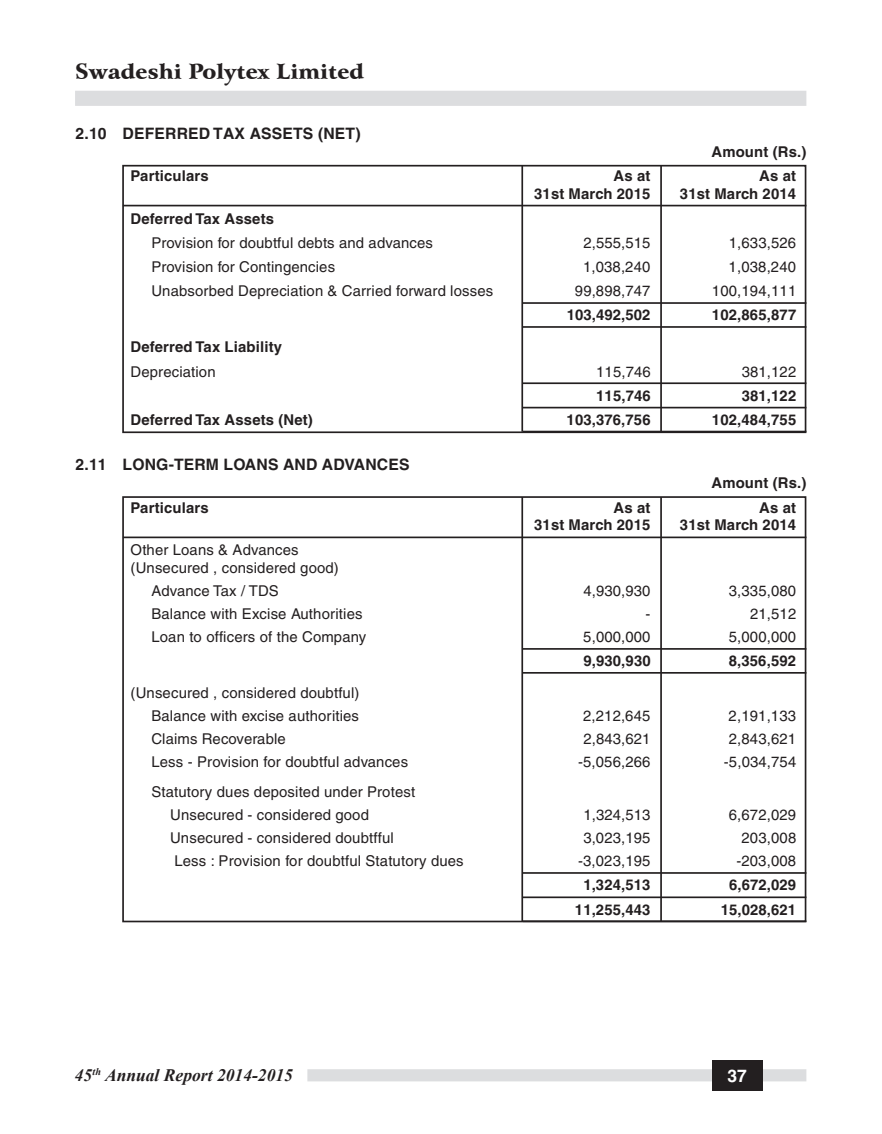
<style>
.page{position:relative;width:882px;height:1134px;background:#fff}
.page>*{position:absolute;margin:0;border:0;box-sizing:border-box;transform-origin:0 0}
.t1{font:21px "Arrus Blk BT";color:#231f20}
.t2{font:italic 700 17.5px "Times New Roman";color:#231f20}
.t3{font:700 17.5px "Helvetica";color:#fff}
.t4{font:700 15.75px "Helvetica";letter-spacing:.01em;color:#231f20}
.t5{font:14.88px/17.8px "Helvetica";letter-spacing:.01em;color:#231f20}
.t6{font:700 14.88px "Helvetica";letter-spacing:.01em;color:#231f20}
</style>
<div class="page">
<div style="left:75px;top:91px;width:731px;height:15px;background:#dcdddf"></div>
<div style="left:307px;top:1069px;width:499px;height:12px;background:#dcdddf"></div>
<div style="left:713px;top:1060px;width:50px;height:30px;background:#231f20"></div>
<hr style="left:123px;top:205px;width:683px;height:1px;background:#231f20">
<hr style="left:523px;top:302px;width:283px;height:2px;background:#231f20">
<hr style="left:523px;top:326px;width:283px;height:2px;background:#231f20">
<hr style="left:523px;top:382px;width:283px;height:2px;background:#231f20">
<hr style="left:523px;top:407px;width:283px;height:1px;background:#231f20">
<hr style="left:123px;top:537px;width:683px;height:1px;background:#231f20">
<hr style="left:523px;top:648px;width:283px;height:2px;background:#231f20">
<hr style="left:523px;top:672px;width:283px;height:2px;background:#231f20">
<hr style="left:523px;top:872px;width:283px;height:2px;background:#231f20">
<hr style="left:523px;top:896px;width:283px;height:2px;background:#231f20">
<hr style="left:660px;top:165px;width:2px;height:268px;background:#231f20">
<div style="left:122px;top:165px;width:684px;height:268px;border:2px solid #231f20"></div>
<hr style="left:521px;top:165px;width:2px;height:267px;background:#231f20">
<hr style="left:660px;top:497px;width:2px;height:425px;background:#231f20">
<div style="left:122px;top:496px;width:684px;height:426px;border:2px solid #231f20"></div>
<hr style="left:521px;top:497px;width:2px;height:425px;background:#231f20">
<h1 class="t1" style="left:75px;top:58px;width:290px">Swadeshi Polytex Limited</h1>
<p class="t4" style="left:76px;top:127px;width:286px">2.10 DEFERRED TAX ASSETS (NET)</p>
<p class="t6" style="left:711px;top:146px;width:96px">Amount (Rs.)</p>
<p class="t6" style="left:131px;top:170px;width:80px">Particulars</p>
<p class="t6" style="left:614px;top:170px;width:38px">As at</p>
<p class="t6" style="left:759px;top:170px;width:38px">As at</p>
<p class="t6" style="left:534px;top:188px;width:118px">31st March 2015</p>
<p class="t6" style="left:680px;top:188px;width:118px">31st March 2014</p>
<p class="t6" style="left:131px;top:213px;width:145px">Deferred Tax Assets</p>
<p class="t5" style="left:151px;top:235px;width:283px">Provision for doubtful debts and advances</p>
<p class="t5" style="left:583px;top:235px;width:69px">2,555,515</p>
<p class="t5" style="left:729px;top:235px;width:69px">1,633,526</p>
<p class="t5" style="left:151px;top:259px;width:185px">Provision for Contingencies</p>
<p class="t5" style="left:583px;top:259px;width:69px">1,038,240</p>
<p class="t5" style="left:729px;top:259px;width:69px">1,038,240</p>
<p class="t5" style="left:151px;top:283px;width:343px">Unabsorbed Depreciation &amp; Carried forward losses</p>
<p class="t5" style="left:575px;top:283px;width:77px">99,898,747</p>
<p class="t5" style="left:712px;top:283px;width:86px">100,194,111</p>
<p class="t6" style="left:567px;top:310px;width:85px">103,492,502</p>
<p class="t6" style="left:712px;top:310px;width:86px">102,865,877</p>
<p class="t6" style="left:131px;top:342px;width:153px">Deferred Tax Liability</p>
<p class="t5" style="left:131px;top:364px;width:87px">Depreciation</p>
<p class="t5" style="left:596px;top:364px;width:56px">115,746</p>
<p class="t5" style="left:742px;top:364px;width:56px">381,122</p>
<p class="t6" style="left:596px;top:390px;width:56px">115,746</p>
<p class="t6" style="left:742px;top:390px;width:56px">381,122</p>
<p class="t6" style="left:131px;top:414px;width:184px">Deferred Tax Assets (Net)</p>
<p class="t6" style="left:567px;top:414px;width:85px">103,376,756</p>
<p class="t6" style="left:712px;top:414px;width:86px">102,484,755</p>
<p class="t4" style="left:76px;top:459px;width:335px">2.11 LONG-TERM LOANS AND ADVANCES</p>
<p class="t6" style="left:711px;top:478px;width:96px">Amount (Rs.)</p>
<p class="t6" style="left:131px;top:502px;width:80px">Particulars</p>
<p class="t6" style="left:614px;top:502px;width:38px">As at</p>
<p class="t6" style="left:759px;top:502px;width:38px">As at</p>
<p class="t6" style="left:534px;top:520px;width:118px">31st March 2015</p>
<p class="t6" style="left:680px;top:520px;width:118px">31st March 2014</p>
<p class="t5" style="left:131px;top:543px;width:210px">Other Loans &amp; Advances (Unsecured , considered good)</p>
<p class="t5" style="left:151px;top:583px;width:129px">Advance Tax / TDS</p>
<p class="t5" style="left:583px;top:583px;width:69px">4,930,930</p>
<p class="t5" style="left:729px;top:583px;width:69px">3,335,080</p>
<p class="t5" style="left:151px;top:606px;width:213px">Balance with Excise Authorities</p>
<p class="t5" style="left:645px;top:606px;width:6px">-</p>
<p class="t5" style="left:750px;top:606px;width:48px">21,512</p>
<p class="t5" style="left:151px;top:629px;width:216px">Loan to officers of the Company</p>
<p class="t5" style="left:583px;top:629px;width:69px">5,000,000</p>
<p class="t5" style="left:729px;top:629px;width:69px">5,000,000</p>
<p class="t6" style="left:583px;top:655px;width:69px">9,930,930</p>
<p class="t6" style="left:729px;top:655px;width:69px">8,356,592</p>
<p class="t5" style="left:131px;top:683px;width:230px;line-height:22.9px;text-align:right">(Unsecured , considered doubtful)<br>Balance with excise authorities</p>
<p class="t5" style="left:583px;top:708px;width:69px">2,212,645</p>
<p class="t5" style="left:729px;top:708px;width:69px">2,191,133</p>
<p class="t5" style="left:151px;top:731px;width:136px">Claims Recoverable</p>
<p class="t5" style="left:583px;top:731px;width:69px">2,843,621</p>
<p class="t5" style="left:729px;top:731px;width:69px">2,843,621</p>
<p class="t5" style="left:151px;top:754px;width:258px">Less - Provision for doubtful advances</p>
<p class="t5" style="left:578px;top:754px;width:74px">-5,056,266</p>
<p class="t5" style="left:724px;top:754px;width:74px">-5,034,754</p>
<p class="t5" style="left:170px;top:782px;width:247px;line-height:23.1px;text-indent:-19px">Statutory dues deposited under Protest<br>Unsecured - considered good</p>
<p class="t5" style="left:583px;top:808px;width:69px">1,324,513</p>
<p class="t5" style="left:729px;top:808px;width:69px">6,672,029</p>
<p class="t5" style="left:170px;top:831px;width:225px">Unsecured - considered doubtfful</p>
<p class="t5" style="left:583px;top:831px;width:68px">3,023,195</p>
<p class="t5" style="left:741px;top:831px;width:56px">203,008</p>
<p class="t5" style="left:174px;top:854px;width:291px">Less : Provision for doubtful Statutory dues</p>
<p class="t5" style="left:578px;top:854px;width:74px">-3,023,195</p>
<p class="t5" style="left:736px;top:854px;width:61px">-203,008</p>
<p class="t6" style="left:583px;top:880px;width:68px">1,324,513</p>
<p class="t6" style="left:729px;top:880px;width:68px">6,672,029</p>
<p class="t6" style="left:575px;top:904px;width:77px">11,255,443</p>
<p class="t6" style="left:721px;top:904px;width:77px">15,028,621</p>
<p class="t2" style="left:75px;top:1065px;width:219px">45<sup>th</sup> Annual Report 2014-2015</p>
<p class="t3" style="left:727px;top:1069px;width:21px">37</p>
</div>
